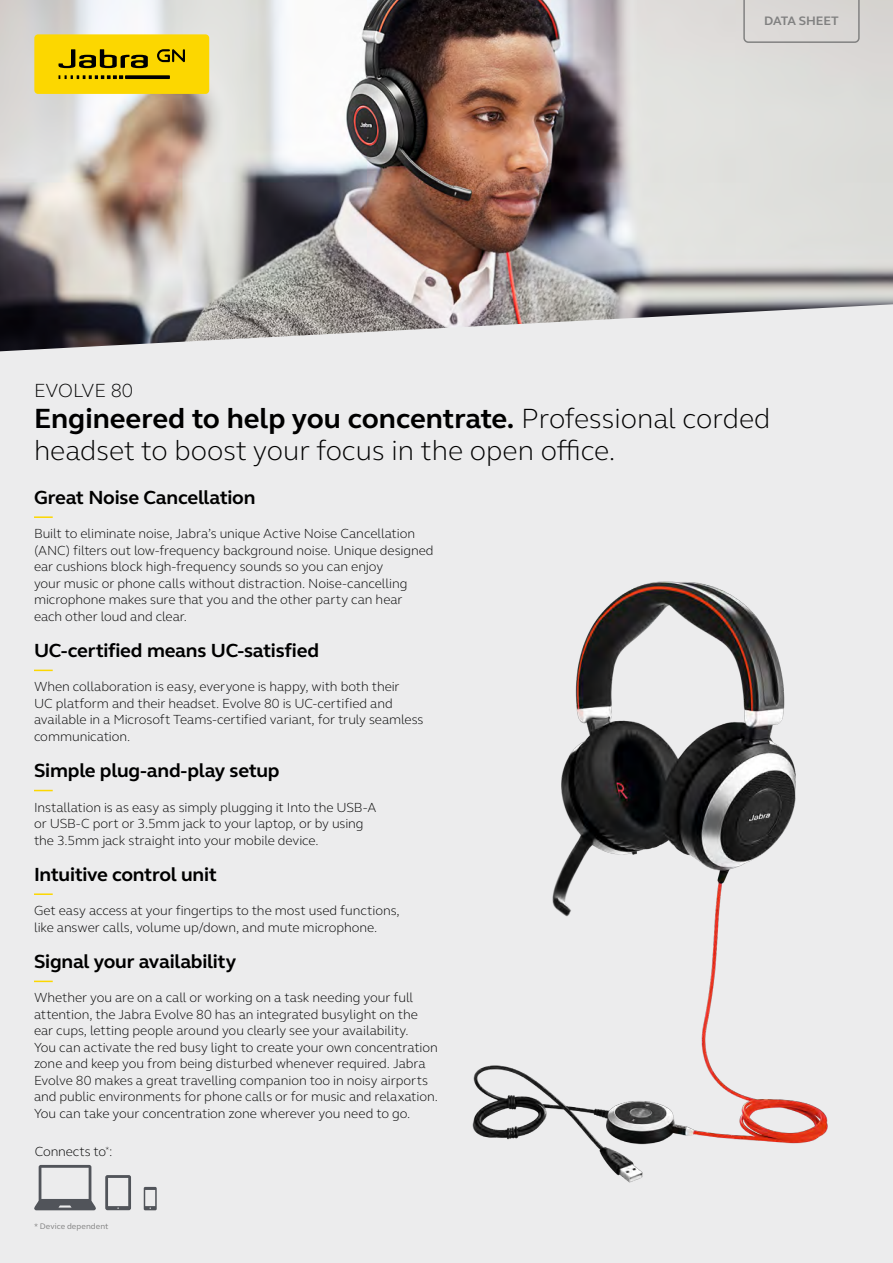
<style>
.page{position:relative;width:893px;height:1263px;background:#ececed}
.page>*{position:absolute;margin:0;border:0;box-sizing:border-box;transform-origin:0 0}
.t1{font:300 28.5px/31.5px "GN Elliot";color:#000}
.t2{font:700 19.5px "GN Elliot";letter-spacing:-.01em;color:#000}
.t3{font:300 19.5px "GN Elliot";color:#000}
.t4{font:300 13.5px/16.5px "GN Elliot";letter-spacing:-.005em;color:#000}
.t5{font:700 12.6px "GN Elliot";color:#818181}
.t6{font:8.25px "GN Elliot";letter-spacing:.015em;color:#818181}
.s1{font-weight:700}
</style>
<div class="page">
<img style="left:0;top:0;width:893px;height:351px">
<svg style="left:34px;top:516px;width:19px;height:2px"></svg>
<svg style="left:34px;top:670px;width:19px;height:1px"></svg>
<svg style="left:34px;top:790px;width:19px;height:1px"></svg>
<svg style="left:34px;top:893px;width:19px;height:2px"></svg>
<svg style="left:34px;top:981px;width:19px;height:1px"></svg>
<div style="left:34px;top:34px;width:175px;height:60px;background:#fcd700;border-radius:4px"></div>
<svg style="left:59px;top:49px;width:89px;height:19px"></svg>
<svg style="left:59px;top:75px;width:64px;height:4px"></svg>
<svg style="left:125px;top:75px;width:45px;height:4px"></svg>
<svg style="left:157px;top:49px;width:28px;height:13px"></svg>
<svg style="left:743px;top:0;width:117px;height:43px;background:#d5d2d0"></svg>
<svg style="left:144px;top:1187px;width:13px;height:23px"></svg>
<svg style="left:34px;top:1165px;width:62px;height:45px"></svg>
<svg style="left:105px;top:1175px;width:26px;height:35px"></svg>
<img style="left:472px;top:581px;width:356px;height:602px">
<p class="t5" style="left:764px;top:13px;width:76px">DATA SHEET</p>
<h2 class="t3" style="left:34px;top:377px;width:101px">EVOLVE 80</h2>
<h1 class="t1" style="left:34px;top:402px;width:738px"><span class="s1">Engineered to help you concentrate.</span> Professional corded headset to boost your focus in the open office.</h1>
<h2 class="t2" style="left:34px;top:484px;width:223px">Great Noise Cancellation</h2>
<p class="t4" style="left:34px;top:525px;width:401px">Built to eliminate noise, Jabra’s unique Active Noise Cancellation (ANC) filters out low-frequency background noise. Unique designed ear cushions block high-frequency sounds so you can enjoy<br>your music or phone calls without distraction. Noise-cancelling microphone makes sure that you and the other party can hear each other loud and clear.</p>
<h2 class="t2" style="left:34px;top:637px;width:287px">UC-certified means UC-satisfied</h2>
<p class="t4" style="left:34px;top:678px;width:391px">When collaboration is easy, everyone is happy, with both their<br>UC platform and their headset. Evolve 80 is UC-certified and available in a Microsoft Teams-certified variant, for truly seamless communication.</p>
<h2 class="t2" style="left:34px;top:757px;width:247px">Simple plug-and-play setup</h2>
<p class="t4" style="left:34px;top:798px;width:344px">Installation is as easy as simply plugging it Into the USB-A or USB-C port or 3.5mm jack to your laptop, or by using the 3.5mm jack straight into your mobile device.</p>
<h2 class="t2" style="left:34px;top:861px;width:184px">Intuitive control unit</h2>
<p class="t4" style="left:34px;top:902px;width:367px">Get easy access at your fingertips to the most used functions, like answer calls, volume up/down, and mute microphone.</p>
<h2 class="t2" style="left:34px;top:948px;width:204px">Signal your availability</h2>
<p class="t4" style="left:34px;top:989px;width:405px">Whether you are on a call or working on a task needing your full attention, the Jabra Evolve 80 has an integrated busylight on the ear cups, letting people around you clearly see your availability.<br>You can activate the red busy light to create your own concentration zone and keep you from being disturbed whenever required. Jabra Evolve 80 makes a great travelling companion too in noisy airports and public environments for phone calls or for music and relaxation.<br>You can take your concentration zone wherever you need to go.</p>
<p class="t4" style="left:35px;top:1143px;width:79px">Connects to<sup>*</sup>:</p>
<p class="t6" style="left:34px;top:1221px;width:76px">* Device dependent</p>
</div>
